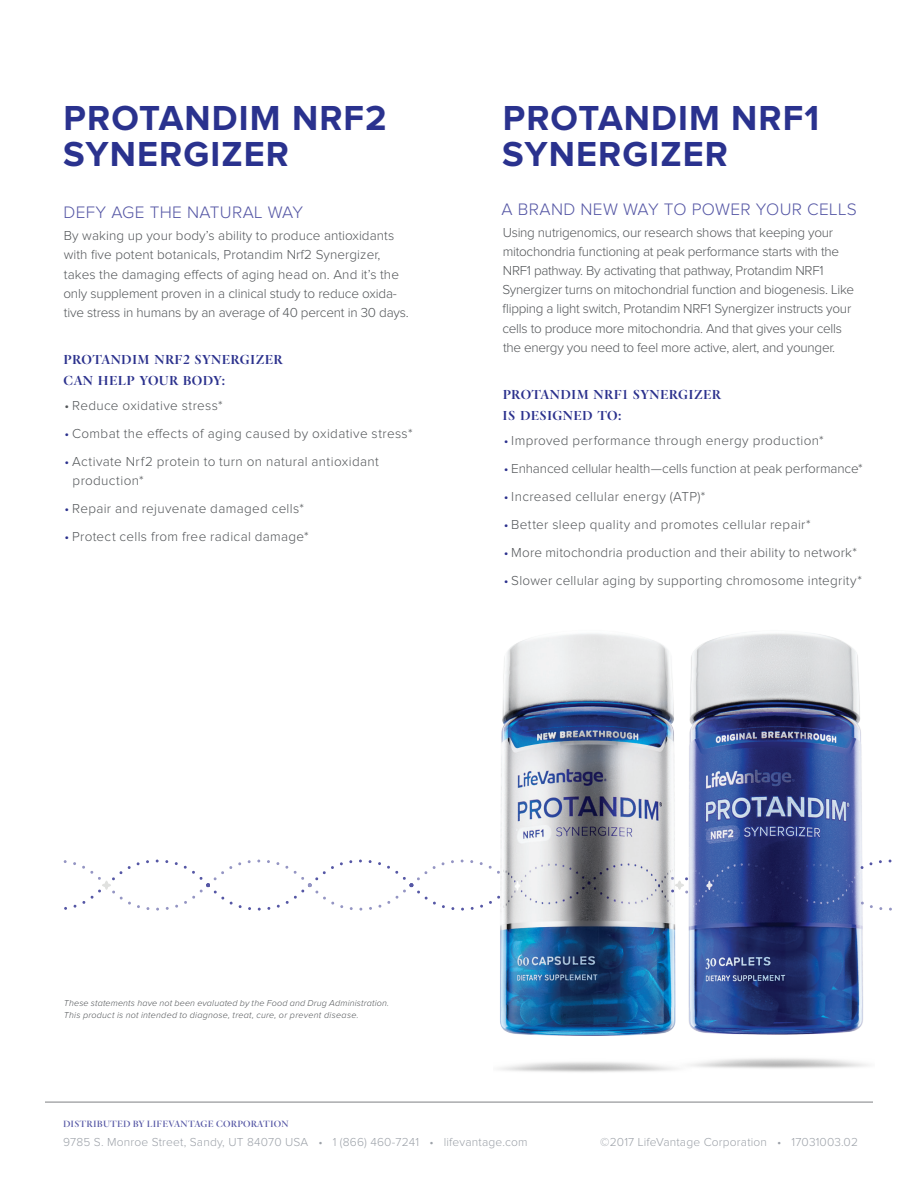
<style>
.page{position:relative;width:918px;height:1188px;background:#fff}
.page>*{position:absolute;margin:0;border:0;box-sizing:border-box;transform-origin:0 0}
.t1{font:700 36px/36px "Proxima Nova";letter-spacing:.03em;color:#2a328e}
.t2{font:300 17.25px "Proxima Nova";letter-spacing:.02em;color:#5557a5}
.t3{font:300 13.5px/19.2px "Proxima Nova";letter-spacing:.005em;color:#535659}
.t4{font:300 13.5px/19.2px "Proxima Nova";letter-spacing:-.02em;color:#535659}
.t5{font:300 13.5px/19.2px "Proxima Nova";letter-spacing:.025em;color:#535659}
.t6{font:600 13.5px/20.7px "Quarto";letter-spacing:.025em;color:#2b318d}
.t7{font:300 12px "Proxima Nova";letter-spacing:.015em;color:#9da2a9}
.t8{font:500 9.45px "Quarto";letter-spacing:.02em;color:#5557a5}
.t9{font:italic 300 9px/12px "Proxima Nova";letter-spacing:.02em;color:#535659}
.s1{color:#2b318d}
</style>
<div class="page">
<hr style="left:45px;top:1102px;width:828px;height:1px;background:#535659">
<img style="left:499px;top:633px;width:163px;height:439px">
<img style="left:662px;top:633px;width:206px;height:438px">
<svg style="left:860px;top:860px;width:31px;height:20px"></svg>
<svg style="left:861px;top:901px;width:3px;height:4px"></svg>
<svg style="left:669px;top:860px;width:21px;height:34px"></svg>
<svg style="left:64px;top:860px;width:438px;height:51px"></svg>
<h1 class="t1" style="left:63px;top:101px;width:325px">PROTANDIM NRF2<br>SYNERGIZER</h1>
<p class="t2" style="left:63px;top:205px;width:241px">DEFY AGE THE NATURAL WAY</p>
<p class="t3" style="left:63px;top:227px;width:347px">By waking up your body’s ability to produce antioxidants with five potent botanicals, Protandim Nrf2 Synergizer, takes the damaging effects of aging head on. And it’s the only supplement proven in a clinical study to reduce oxida&shy;tive stress in humans by an average of 40 percent in 30 days.</p>
<p class="t6" style="left:64px;top:349px;width:221px">PROTANDIM NRF2 SYNERGIZER<br>CAN HELP YOUR BODY:</p>
<p class="t5" style="left:65px;top:396px;width:160px">• Reduce oxidative stress*</p>
<p class="t5" style="left:65px;top:424px;width:349px"><span class="s1">•</span> Combat the effects of aging caused by oxidative stress*</p>
<p class="t5" style="left:73px;top:453px;width:308px;text-indent:-8px"><span class="s1">•</span> Activate Nrf2 protein to turn on natural antioxidant production*</p>
<p class="t5" style="left:65px;top:500px;width:241px"><span class="s1">•</span> Repair and rejuvenate damaged cells*</p>
<p class="t5" style="left:65px;top:528px;width:246px"><span class="s1">•</span> Protect cells from free radical damage*</p>
<h1 class="t1" style="left:502px;top:101px;width:318px">PROTANDIM NRF1<br>SYNERGIZER</h1>
<p class="t2" style="left:502px;top:201px;width:357px">A BRAND NEW WAY TO POWER YOUR CELLS</p>
<p class="t4" style="left:502px;top:223px;width:353px">Using nutrigenomics, our research shows that keeping your mitochondria functioning at peak performance starts with the NRF1 pathway. By activating that pathway, Protandim NRF1<br>Synergizer turns on mitochondrial function and biogenesis. Like flipping a light switch, Protandim NRF1 Synergizer instructs your cells to produce more mitochondria. And that gives your cells the energy you need to feel more active, alert, and younger.</p>
<p class="t6" style="left:503px;top:384px;width:220px">PROTANDIM NRF1 SYNERGIZER<br>IS DESIGNED TO:</p>
<p class="t5" style="left:504px;top:431px;width:321px"><span class="s1">•</span> Improved performance through energy production*</p>
<p class="t3" style="left:504px;top:459px;width:360px"><span class="s1">•</span> Enhanced cellular health—cells function at peak performance*</p>
<p class="t5" style="left:504px;top:487px;width:203px"><span class="s1">•</span> Increased cellular energy (ATP)*</p>
<p class="t5" style="left:504px;top:516px;width:308px"><span class="s1">•</span> Better sleep quality and promotes cellular repair*</p>
<p class="t3" style="left:504px;top:544px;width:355px"><span class="s1">•</span> More mitochondria production and their ability to network*</p>
<p class="t3" style="left:504px;top:572px;width:360px"><span class="s1">•</span> Slower cellular aging by supporting chromosome integrity*</p>
<p class="t9" style="left:64px;top:997px;width:327px">These statements have not been evaluated by the Food and Drug Administration.<br>This product is not intended to diagnose, treat, cure, or prevent disease.</p>
<p class="t8" style="left:63px;top:1118px;width:227px">DISTRIBUTED BY LIFEVANTAGE CORPORATION</p>
<p class="t7" style="left:63px;top:1136px;width:466px">9785 S. Monroe Street, Sandy, UT 84070 USA • 1 (866) 460-7241 • lifevantage.com</p>
<p class="t7" style="left:600px;top:1136px;width:259px">©2017 LifeVantage Corporation • 17031003.02</p>
</div>
